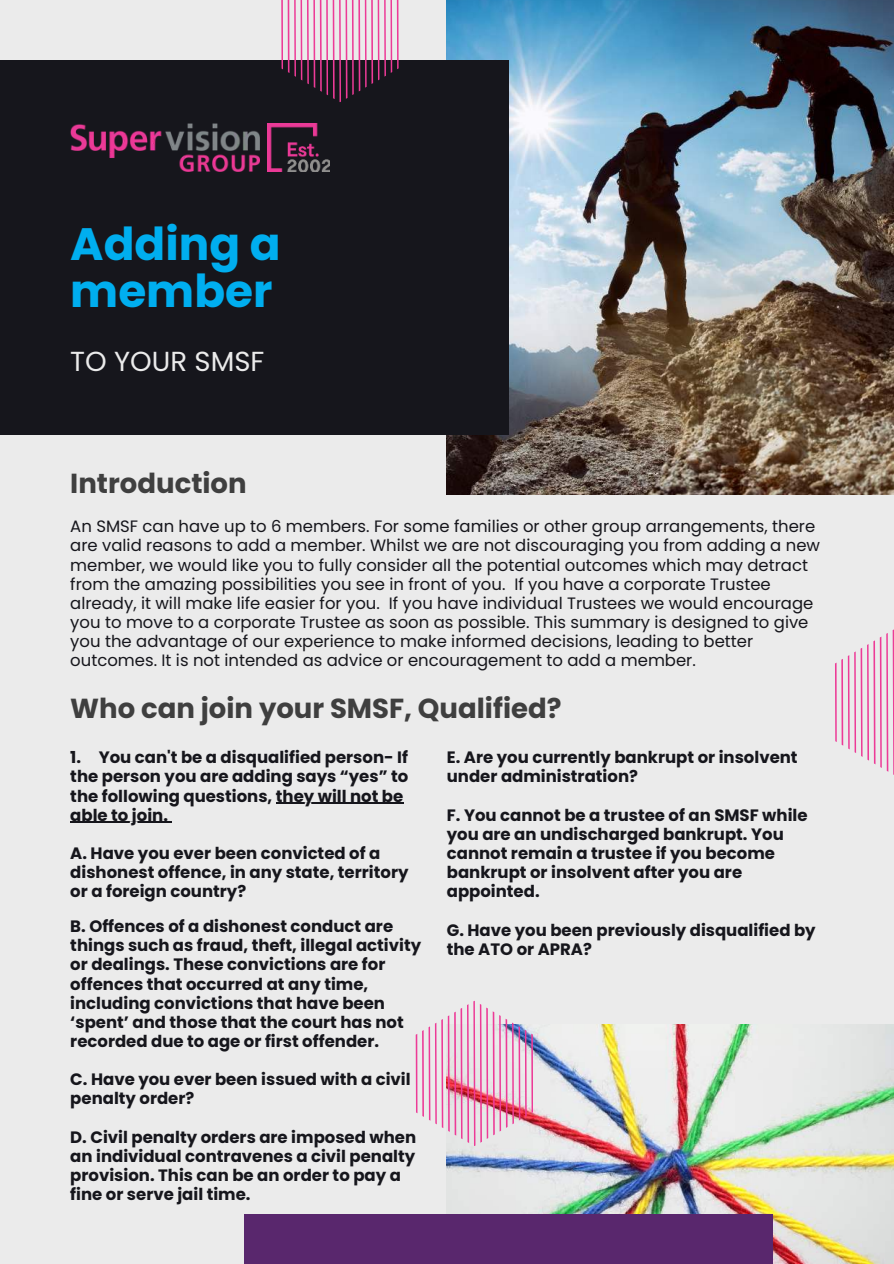
<style>
.page{position:relative;width:894px;height:1264px;background:#fff}
.page>*{position:absolute;margin:0;border:0;box-sizing:border-box;transform-origin:0 0}
.t1{font:700 45.3px/47.2px "Poppins";color:#00aeef}
.t2{font:700 27.45px "Poppins";color:#3f3f3f}
.t3{font:27.45px "Poppins";color:#ebebeb}
.t4{font:700 16.5px/19.2px "Poppins";color:#16161c}
.t5{font:16.5px/19.2px "Poppins";color:#16161c}
</style>
<div class="page">
<div style="left:0;top:0;width:893px;height:1263px;background:#ebebeb"></div>
<img style="left:446px;top:0;width:447px;height:494px">
<img style="left:446px;top:1024px;width:447px;height:239px">
<div style="left:0;top:60px;width:508px;height:375px;background:#16161c"></div>
<div style="left:244px;top:1214px;width:527px;height:49px;background:#59276d"></div>
<svg style="left:281px;top:0;width:117px;height:102px"></svg>
<svg style="left:415px;top:1000px;width:117px;height:145px"></svg>
<svg style="left:835px;top:630px;width:58px;height:142px"></svg>
<img style="left:70px;top:124px;width:189px;height:47px">
<img style="left:267px;top:124px;width:62px;height:47px">
<hr style="left:276px;top:802px;width:127px;height:1px;background:#16161c">
<hr style="left:70px;top:821px;width:98px;height:2px;background:#16161c">
<h1 class="t1" style="left:70px;top:220px;width:212px">Adding a member</h1>
<h2 class="t3" style="left:70px;top:345px;width:195px">TO YOUR SMSF</h2>
<h2 class="t2" style="left:70px;top:467px;width:178px">Introduction</h2>
<p class="t5" style="left:70px;top:517px;width:751px">An SMSF can have up to 6 members. For some families or other group arrangements, there are valid reasons to add a member. Whilst we are not discouraging you from adding a new member, we would like you to fully consider all the potential outcomes which may detract from the amazing possibilities you see in front of you. If you have a corporate Trustee already, it will make life easier for you. If you have individual Trustees we would encourage you to move to a corporate Trustee as soon as possible. This summary is designed to give you the advantage of our experience to make informed decisions, leading to better outcomes. It is not intended as advice or encouragement to add a member.</p>
<h2 class="t2" style="left:70px;top:692px;width:492px">Who can join your SMSF, Qualified?</h2>
<p class="t4" style="left:70px;top:748px;width:339px">1. You can't be a disqualified person- If the person you are adding says “yes” to the following questions, they will not be able to join.</p>
<p class="t4" style="left:70px;top:843px;width:339px">A. Have you ever been convicted of a dishonest offence, in any state, territory or a foreign country?</p>
<p class="t4" style="left:70px;top:916px;width:352px">B. Offences of a dishonest conduct are things such as fraud, theft, illegal activity or dealings. These convictions are for offences that occurred at any time, including convictions that have been ‘spent’ and those that the court has not recorded due to age or first offender.</p>
<p class="t4" style="left:70px;top:1069px;width:342px">C. Have you ever been issued with a civil penalty order?</p>
<p class="t4" style="left:70px;top:1127px;width:347px">D. Civil penalty orders are imposed when an individual contravenes a civil penalty provision. This can be an order to pay a fine or serve jail time.</p>
<p class="t4" style="left:446px;top:748px;width:352px">E. Are you currently bankrupt or insolvent under administration?</p>
<p class="t4" style="left:446px;top:805px;width:362px">F. You cannot be a trustee of an SMSF while you are an undischarged bankrupt. You cannot remain a trustee if you become bankrupt or insolvent after you are appointed.</p>
<p class="t4" style="left:446px;top:920px;width:370px">G. Have you been previously disqualified by the ATO or APRA?</p>
</div>
